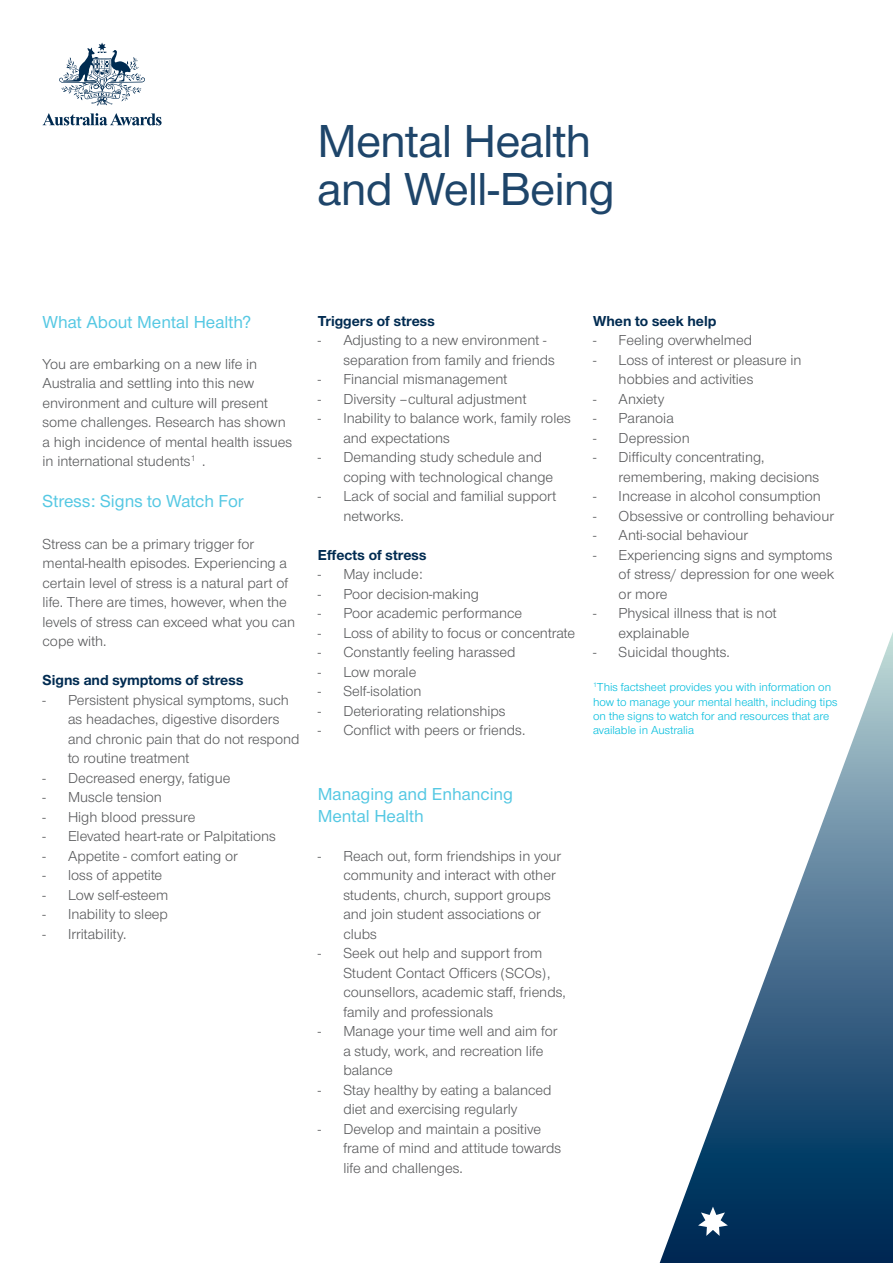
<style>
.page{position:relative;width:893px;height:1263px;background:#fff}
.page>*{position:absolute;margin:0;border:0;box-sizing:border-box;transform-origin:0 0}
.t1{font:500 48px/48px "Nimbus San Nov";letter-spacing:-.02em;color:#1e456a}
.t2{font:500 18px/21.6px "Nimbus San Nov";color:#55c8e3}
.t3{font:15px/19.5px "Nimbus San Nov";color:#58595b}
.t4{font:700 15px "Nimbus San Nov";color:#002b51}
.t5{font:12px/14.4px "Nimbus San Nov";color:#00bddd}
</style>
<div class="page">
<svg style="left:659px;top:632px;width:234px;height:631px"></svg>
<svg style="left:59px;top:43px;width:86px;height:62px"></svg>
<svg style="left:43px;top:113px;width:119px;height:12px"></svg>
<svg style="left:698px;top:1206px;width:30px;height:30px"></svg>
<h1 class="t1" style="left:317px;top:117px;width:299px">Mental Health and Well-Being</h1>
<p class="t2" style="left:43px;top:311px;width:210px">What About Mental Health?</p>
<p class="t3" style="left:43px;top:354px;width:251px">You are embarking on a new life in Australia and settling into this new environment and culture will present some challenges. Research has shown a high incidence of mental health issues in international students<sup>1</sup> .</p>
<p class="t2" style="left:43px;top:491px;width:203px">Stress: Signs to Watch For</p>
<p class="t3" style="left:43px;top:534px;width:254px">Stress can be a primary trigger for mental-health episodes. Experiencing a certain level of stress is a natural part of life. There are times, however, when the levels of stress can exceed what you can cope with.</p>
<p class="t4" style="left:43px;top:671px;width:202px">Signs and symptoms of stress</p>
<p class="t3" style="left:68px;top:690px;width:233px;text-indent:-26px">- Persistent physical symptoms, such as headaches, digestive disorders and chronic pain that do not respond to routine treatment</p>
<p class="t3" style="left:43px;top:768px;width:189px">- Decreased energy, fatigue</p>
<p class="t3" style="left:43px;top:787px;width:121px">- Muscle tension</p>
<p class="t3" style="left:43px;top:807px;width:154px">- High blood pressure</p>
<p class="t3" style="left:43px;top:826px;width:235px">- Elevated heart-rate or Palpitations</p>
<p class="t3" style="left:43px;top:846px;width:197px">- Appetite - comfort eating or</p>
<p class="t3" style="left:43px;top:865px;width:121px">- loss of appetite</p>
<p class="t3" style="left:43px;top:885px;width:127px">- Low self-esteem</p>
<p class="t3" style="left:43px;top:904px;width:127px">- Inability to sleep</p>
<p class="t3" style="left:43px;top:924px;width:85px">- Irritability.</p>
<p class="t4" style="left:318px;top:312px;width:119px">Triggers of stress</p>
<p class="t3" style="left:343px;top:331px;width:213px;text-indent:-26px">- Adjusting to a new environment - separation from family and friends</p>
<p class="t3" style="left:318px;top:370px;width:191px">- Financial mismanagement</p>
<p class="t3" style="left:318px;top:389px;width:210px">- Diversity –cultural adjustment</p>
<p class="t3" style="left:343px;top:409px;width:229px;text-indent:-26px">- Inability to balance work, family roles and expectations</p>
<p class="t3" style="left:343px;top:448px;width:211px;text-indent:-26px">- Demanding study schedule and coping with technological change</p>
<p class="t3" style="left:343px;top:487px;width:215px;text-indent:-26px">- Lack of social and familial support networks.</p>
<p class="t4" style="left:318px;top:546px;width:110px">Effects of stress</p>
<p class="t3" style="left:318px;top:565px;width:106px">- May include:</p>
<p class="t3" style="left:318px;top:584px;width:163px">- Poor decision-making</p>
<p class="t3" style="left:318px;top:604px;width:206px">- Poor academic performance</p>
<p class="t3" style="left:318px;top:623px;width:259px">- Loss of ability to focus or concentrate</p>
<p class="t3" style="left:318px;top:643px;width:199px">- Constantly feeling harassed</p>
<p class="t3" style="left:318px;top:662px;width:100px">- Low morale</p>
<p class="t3" style="left:318px;top:682px;width:105px">- Self-isolation</p>
<p class="t3" style="left:318px;top:701px;width:189px">- Deteriorating relationships</p>
<p class="t3" style="left:318px;top:721px;width:209px">- Conflict with peers or friends.</p>
<p class="t4" style="left:593px;top:312px;width:125px">When to seek help</p>
<p class="t3" style="left:593px;top:331px;width:160px">- Feeling overwhelmed</p>
<p class="t3" style="left:619px;top:350px;width:184px;text-indent:-26px">- Loss of interest or pleasure in hobbies and activities</p>
<p class="t3" style="left:593px;top:389px;width:73px">- Anxiety</p>
<p class="t3" style="left:593px;top:409px;width:82px">- Paranoia</p>
<p class="t3" style="left:593px;top:428px;width:98px">- Depression</p>
<p class="t3" style="left:619px;top:448px;width:202px;text-indent:-26px">- Difficulty concentrating, remembering, making decisions</p>
<p class="t3" style="left:593px;top:487px;width:229px">- Increase in alcohol consumption</p>
<p class="t3" style="left:593px;top:506px;width:242px">- Obsessive or controlling behaviour</p>
<p class="t3" style="left:593px;top:526px;width:156px">- Anti-social behaviour</p>
<p class="t3" style="left:619px;top:545px;width:217px;text-align:justify;text-indent:-26px">- Experiencing signs and symptoms of stress/ depression for one week or more</p>
<p class="t3" style="left:619px;top:604px;width:159px;text-indent:-26px">- Physical illness that is not explainable</p>
<p class="t3" style="left:593px;top:643px;width:138px">- Suicidal thoughts.</p>
<p class="t5" style="left:593px;top:680px;width:246px"><sup>1</sup>This factsheet provides you with information on how to manage your mental health, including tips on the signs to watch for and resources that are available in Australia</p>
<p class="t2" style="left:318px;top:783px;width:197px">Managing and Enhancing<br>Mental Health</p>
<p class="t3" style="left:343px;top:846px;width:219px;text-indent:-26px">- Reach out, form friendships in your community and interact with other students, church, support groups and join student associations or clubs</p>
<p class="t3" style="left:343px;top:944px;width:224px;text-indent:-26px">- Seek out help and support from<br>Student Contact Officers (SCOs), counsellors, academic staff, friends, family and professionals</p>
<p class="t3" style="left:343px;top:1022px;width:216px;text-indent:-26px">- Manage your time well and aim for a study, work, and recreation life balance</p>
<p class="t3" style="left:318px;top:1080px;width:235px;text-align:center">- Stay healthy by eating a balanced diet and exercising regularly</p>
<p class="t3" style="left:343px;top:1119px;width:219px;text-indent:-26px">- Develop and maintain a positive frame of mind and attitude towards life and challenges.</p>
</div>
